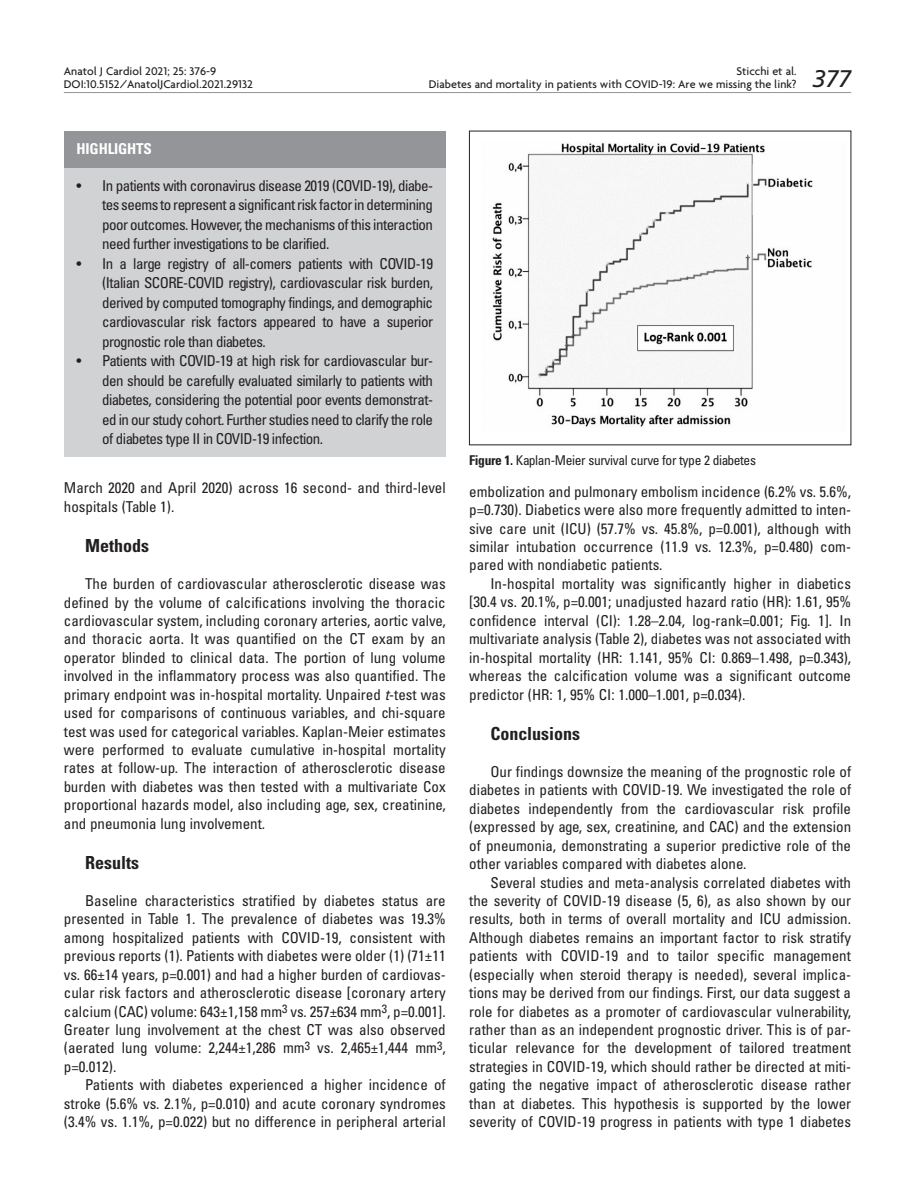
<style>
.page{position:relative;width:915px;height:1191px;background:#fff}
.page>*{position:absolute;margin:0;border:0;box-sizing:border-box;transform-origin:0 0}
.t1{font:24px "Frutiger Italic Tr";color:#231f20}
.t2{font:18px "Univers Cond Bd Tr";color:#231f20}
.t3{font:15px/18.5px "Univers Condensed Tr";color:#231f20;text-align:justify}
.t4{font:15px "Univers Cond Bd Tr";letter-spacing:-.01em;color:#fff}
.t5{font:13.5px "Univers Condensed Tr";letter-spacing:-.025em;color:#231f20}
.t6{font:500 12px "Firma";color:#231f20}
.s1{font-family:"Univers Cond Ita Tr"}
.s2{font-family:"Univers Cond Bd Tr"}
</style>
<div class="page">
<div style="left:64px;top:167px;width:381px;height:290px;background:#d1d2d4"></div>
<div style="left:64px;top:131px;width:381px;height:36px;background:#939598"></div>
<img style="left:492px;top:143px;width:321px;height:284px">
<hr style="left:64px;top:92px;width:786px;height:1px;background:#939598">
<p class="t6" style="left:64px;top:64px;width:154px">Anatol J Cardiol 2021; 25: 376-9</p>
<p class="t6" style="left:64px;top:77px;width:191px">DOI:10.5152/AnatolJCardiol.2021.29132</p>
<p class="t1" style="left:812px;top:65px;width:40px">377</p>
<p class="t6" style="left:736px;top:64px;width:62px">Sticchi et al.</p>
<p class="t6" style="left:428px;top:77px;width:369px">Diabetes and mortality in patients with COVID-19: Are we missing the link?</p>
<p class="t4" style="left:77px;top:140px;width:77px">HIGHLIGHTS</p>
<p class="t3" style="left:102px;top:175px;width:332px;line-height:19.5px;text-indent:-26px">• In patients with coronavirus disease 2019 (COVID-19), diabe&shy;tes seems to represent a significant risk factor in determining poor outcomes. However, the mechanisms of this interaction need further investigations to be clarified.</p>
<p class="t3" style="left:102px;top:253px;width:332px;line-height:19.5px;text-indent:-26px">• In a large registry of all-comers patients with COVID-19 (Italian SCORE-COVID registry), cardiovascular risk burden, derived by computed tomography findings, and demographic cardiovascular risk factors appeared to have a superior prognostic role than diabetes.</p>
<p class="t3" style="left:102px;top:351px;width:332px;line-height:19.5px;text-indent:-26px">• Patients with COVID-19 at high risk for cardiovascular bur&shy;den should be carefully evaluated similarly to patients with diabetes, considering the potential poor events demonstrat&shy;ed in our study cohort. Further studies need to clarify the role of diabetes type II in COVID-19 infection.</p>
<p class="t3" style="left:64px;top:478px;width:383px">March 2020 and April 2020) across 16 second- and third-level hospitals (Table 1).</p>
<p class="t2" style="left:85px;top:535px;width:65px">Methods</p>
<p class="t3" style="left:64px;top:574px;width:383px;text-indent:21px">The burden of cardiovascular atherosclerotic disease was defined by the volume of calcifications involving the thoracic cardiovascular system, including coronary arteries, aortic valve, and thoracic aorta. It was quantified on the CT exam by an operator blinded to clinical data. The portion of lung volume involved in the inflammatory process was also quantified. The primary endpoint was in-hospital mortality. Unpaired <span class="s1">t</span>-test was used for comparisons of continuous variables, and chi-square test was used for categorical variables. Kaplan-Meier estimates were performed to evaluate cumulative in-hospital mortality rates at follow-up. The interaction of atherosclerotic disease burden with diabetes was then tested with a multivariate Cox proportional hazards model, also including age, sex, creatinine, and pneumonia lung involvement.</p>
<p class="t2" style="left:85px;top:851px;width:55px">Results</p>
<p class="t3" style="left:64px;top:891px;width:383px;text-indent:21px">Baseline characteristics stratified by diabetes status are presented in Table 1. The prevalence of diabetes was 19.3% among hospitalized patients with COVID-19, consistent with previous reports (1). Patients with diabetes were older (1) (71±11 vs. 66±14 years, p=0.001) and had a higher burden of cardiovas&shy;cular risk factors and atherosclerotic disease [coronary artery calcium (CAC) volume: 643±1,158 mm<sup>3</sup> vs. 257±634 mm<sup>3</sup>, p=0.001].<br>Greater lung involvement at the chest CT was also observed (aerated lung volume: 2,244±1,286 mm<sup>3</sup> vs. 2,465±1,444 mm<sup>3</sup>, p=0.012).</p>
<p class="t3" style="left:64px;top:1075px;width:383px;text-indent:21px">Patients with diabetes experienced a higher incidence of stroke (5.6% vs. 2.1%, p=0.010) and acute coronary syndromes (3.4% vs. 1.1%, p=0.022) but no difference in peripheral arterial</p>
<p class="t5" style="left:469px;top:451px;width:288px"><span class="s2">Figure 1.</span> Kaplan-Meier survival curve for type 2 diabetes</p>
<p class="t3" style="left:469px;top:482px;width:383px">embolization and pulmonary embolism incidence (6.2% vs. 5.6%, p=0.730). Diabetics were also more frequently admitted to inten&shy;sive care unit (ICU) (57.7% vs. 45.8%, p=0.001), although with similar intubation occurrence (11.9 vs. 12.3%, p=0.480) com&shy;pared with nondiabetic patients.</p>
<p class="t3" style="left:469px;top:574px;width:383px;text-indent:21px">In-hospital mortality was significantly higher in diabetics [30.4 vs. 20.1%, p=0.001; unadjusted hazard ratio (HR): 1.61, 95% confidence interval (CI): 1.28–2.04, log-rank=0.001; Fig. 1]. In multivariate analysis (Table 2), diabetes was not associated with in-hospital mortality (HR: 1.141, 95% CI: 0.869–1.498, p=0.343), whereas the calcification volume was a significant outcome predictor (HR: 1, 95% CI: 1.000–1.001, p=0.034).</p>
<p class="t2" style="left:490px;top:722px;width:91px">Conclusions</p>
<p class="t3" style="left:469px;top:762px;width:383px;text-indent:21px">Our findings downsize the meaning of the prognostic role of diabetes in patients with COVID-19. We investigated the role of diabetes independently from the cardiovascular risk profile (expressed by age, sex, creatinine, and CAC) and the extension of pneumonia, demonstrating a superior predictive role of the other variables compared with diabetes alone.</p>
<p class="t3" style="left:469px;top:872px;width:383px;text-indent:21px">Several studies and meta-analysis correlated diabetes with the severity of COVID-19 disease (5, 6), as also shown by our results, both in terms of overall mortality and ICU admission.<br>Although diabetes remains an important factor to risk stratify patients with COVID-19 and to tailor specific management (especially when steroid therapy is needed), several implica&shy;tions may be derived from our findings. First, our data suggest a role for diabetes as a promoter of cardiovascular vulnerability, rather than as an independent prognostic driver. This is of par&shy;ticular relevance for the development of tailored treatment strategies in COVID-19, which should rather be directed at miti&shy;gating the negative impact of atherosclerotic disease rather than at diabetes. This hypothesis is supported by the lower severity of COVID-19 progress in patients with type 1 diabetes</p>
</div>
